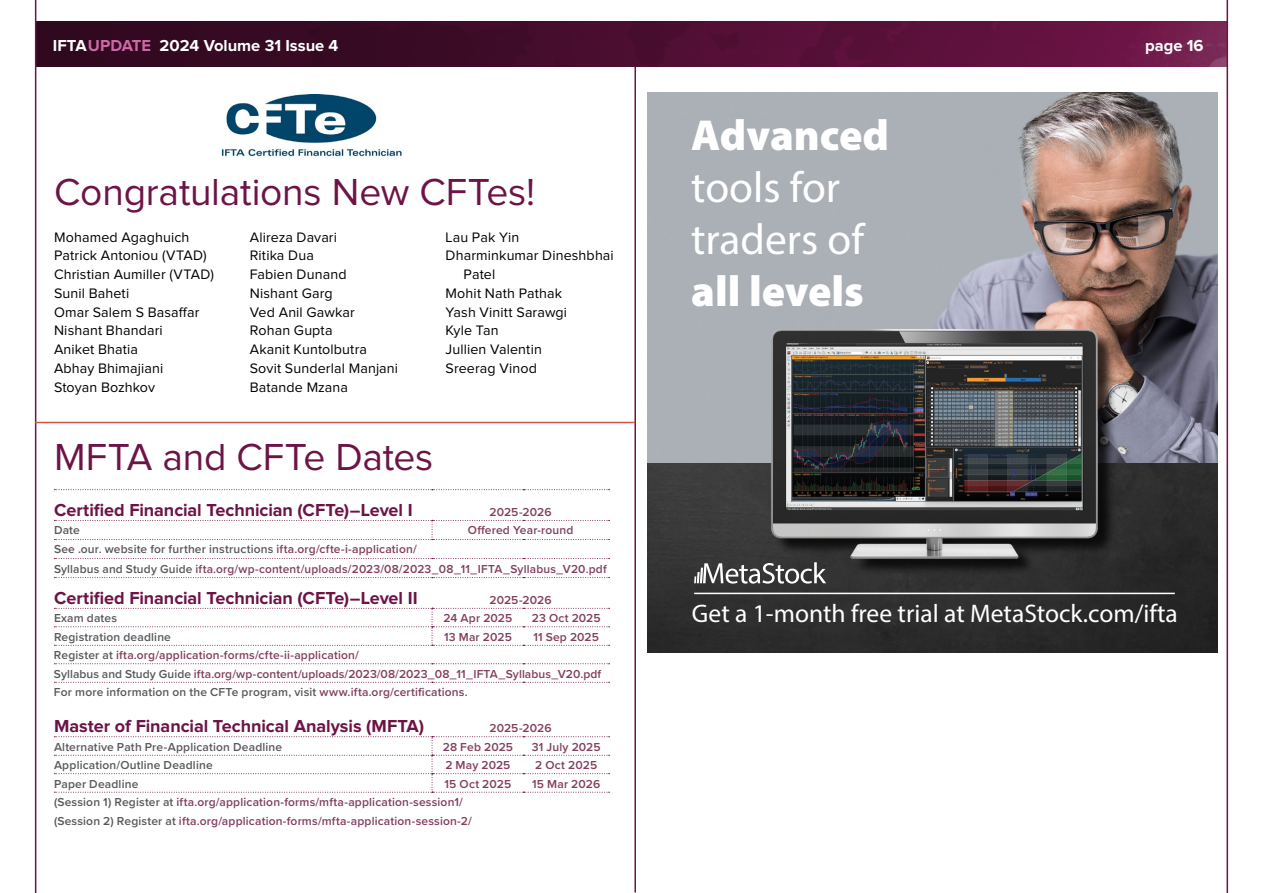
<style>
.page{position:relative;width:1263px;height:893px;background:#fff}
.page>*{position:absolute;margin:0;border:0;box-sizing:border-box;transform-origin:0 0}
.t1{font:900 43.5px "Myriad Pro";color:#fff}
.t2{font:43.5px/52.2px "Myriad Pro";color:#fff}
.t3{font:39px "Proxima Nova";letter-spacing:-.005em;color:#6d1446}
.t4{font:25.5px "Myriad Pro";color:#fff}
.t5{font:700 18px "Proxima Nova";letter-spacing:-.005em;color:#6d1446}
.t6{font:700 16.5px "Proxima Nova";color:#fff}
.t7{font:14.25px/18.8px "Proxima Nova";letter-spacing:.01em;color:#000}
.t8{font:600 12px/18.5px "Proxima Nova";letter-spacing:.015em;color:#823f5e}
.t9{font:600 12px "Proxima Nova";letter-spacing:.015em;color:#58595b}
.s1{color:#cd68a5}
.s2{color:#58595b}
</style>
<div class="page">
<img style="left:36px;top:22px;width:1190px;height:45px">
<hr style="left:35px;top:0;width:1px;height:893px;background:#6d1446">
<hr style="left:1226px;top:0;width:2px;height:893px;background:#6d1446">
<hr style="left:634px;top:67px;width:2px;height:825px;background:#6d1446">
<img style="left:221px;top:95px;width:181px;height:62px">
<svg style="left:54px;top:489px;width:556px;height:1px"></svg>
<svg style="left:54px;top:520px;width:556px;height:20px"></svg>
<svg style="left:54px;top:558px;width:556px;height:1px"></svg>
<svg style="left:54px;top:577px;width:556px;height:1px"></svg>
<svg style="left:54px;top:608px;width:556px;height:38px"></svg>
<svg style="left:54px;top:663px;width:556px;height:1px"></svg>
<svg style="left:54px;top:682px;width:556px;height:1px"></svg>
<svg style="left:54px;top:736px;width:556px;height:57px"></svg>
<hr style="left:35px;top:422px;width:600px;height:1px;background:#d75546">
<img style="left:648px;top:93px;width:570px;height:370px">
<img style="left:648px;top:463px;width:570px;height:189px">
<div style="left:774px;top:331px;width:342px;height:245px;background:#000;opacity:.75"></div>
<img style="left:768px;top:326px;width:333px;height:235px">
<svg style="left:694px;top:562px;width:132px;height:22px"></svg>
<hr style="left:694px;top:593px;width:481px;height:1px;background:#fff">
<h3 class="t6" style="left:53px;top:36px;width:287px">IFTA<span class="s1">UPDATE</span> 2024 Volume 31 Issue 4</h3>
<h3 class="t6" style="left:1145px;top:36px;width:60px">page 16</h3>
<h2 class="t3" style="left:54px;top:170px;width:482px">Congratulations New CFTes!</h2>
<p class="t7" style="left:54px;top:228px;width:161px">Mohamed Agaghuich<br>Patrick Antoniou (VTAD)<br>Christian Aumiller (VTAD)<br>Sunil Baheti<br>Omar Salem S Basaffar<br>Nishant Bhandari<br>Aniket Bhatia<br>Abhay Bhimajiani<br>Stoyan Bozhkov</p>
<p class="t7" style="left:250px;top:228px;width:150px">Alireza Davari<br>Ritika Dua<br>Fabien Dunand<br>Nishant Garg<br>Ved Anil Gawkar<br>Rohan Gupta<br>Akanit Kuntolbutra<br>Sovit Sunderlal Manjani<br>Batande Mzana</p>
<p class="t7" style="left:446px;top:228px;width:75px">Lau Pak Yin</p>
<p class="t7" style="left:446px;top:247px;width:170px">Dharminkumar Dineshbhai</p>
<p class="t7" style="left:464px;top:265px;width:33px">Patel</p>
<p class="t7" style="left:446px;top:284px;width:118px">Mohit Nath Pathak</p>
<p class="t7" style="left:446px;top:303px;width:123px">Yash Vinitt Sarawgi</p>
<p class="t7" style="left:446px;top:322px;width:54px">Kyle Tan</p>
<p class="t7" style="left:446px;top:340px;width:98px">Jullien Valentin</p>
<p class="t7" style="left:446px;top:359px;width:93px">Sreerag Vinod</p>
<h2 class="t3" style="left:54px;top:435px;width:381px">MFTA and CFTe Dates</h2>
<h3 class="t5" style="left:54px;top:500px;width:360px">Certified Financial Technician (CFTe)–Level I</h3>
<p class="t8" style="left:489px;top:502px;width:64px">2025-2026</p>
<p class="t9" style="left:54px;top:521px;width:27px">Date</p>
<p class="t8" style="left:468px;top:521px;width:107px">Offered Year-round</p>
<p class="t8" style="left:54px;top:540px;width:554px;line-height:19px"><span class="s2">See .our. website for further instructions</span> ifta.org/cfte-i-application/<br><span class="s2">Syllabus and Study Guide</span> ifta.org/wp-content/uploads/2023/08/2023_08_11_IFTA_Syllabus_V20.pdf</p>
<h3 class="t5" style="left:54px;top:588px;width:365px">Certified Financial Technician (CFTe)–Level II</h3>
<p class="t8" style="left:489px;top:590px;width:64px">2025-2026</p>
<p class="t9" style="left:54px;top:609px;width:65px">Exam dates</p>
<p class="t8" style="left:443px;top:609px;width:70px">24 Apr 2025</p>
<p class="t8" style="left:532px;top:609px;width:71px">23 Oct 2025</p>
<p class="t9" style="left:54px;top:628px;width:118px">Registration deadline</p>
<p class="t8" style="left:444px;top:627px;width:69px">13 Mar 2025</p>
<p class="t8" style="left:533px;top:627px;width:67px">11 Sep 2025</p>
<p class="t8" style="left:54px;top:646px;width:549px"><span class="s2">Register at</span> ifta.org/application-forms/cfte-ii-application/<br><span class="s2">Syllabus and Study Guide</span> ifta.org/wp-content/uploads/2023/08/2023_08_11_IFTA_Syllabus_V20.pdf<br><span class="s2">For more information on the CFTe program, visit</span> www.ifta.org/certifications.</p>
<h3 class="t5" style="left:54px;top:716px;width:372px">Master of Financial Technical Analysis (MFTA)</h3>
<p class="t8" style="left:489px;top:719px;width:64px">2025-2026</p>
<p class="t9" style="left:54px;top:738px;width:230px">Alternative Path Pre-Application Deadline</p>
<p class="t8" style="left:443px;top:737px;width:72px">28 Feb 2025</p>
<p class="t8" style="left:532px;top:737px;width:70px">31 July 2025</p>
<p class="t9" style="left:54px;top:756px;width:160px">Application/Outline Deadline</p>
<p class="t8" style="left:445px;top:756px;width:67px">2 May 2025</p>
<p class="t8" style="left:535px;top:756px;width:63px">2 Oct 2025</p>
<p class="t9" style="left:54px;top:775px;width:86px">Paper Deadline</p>
<p class="t8" style="left:445px;top:774px;width:68px">15 Oct 2025</p>
<p class="t8" style="left:532px;top:774px;width:70px">15 Mar 2026</p>
<p class="t8" style="left:54px;top:793px;width:419px"><span class="s2">(Session 1) Register at</span> ifta.org/application-forms/mfta-application-session1/ <span class="s2">(Session 2) Register at</span> ifta.org/application-forms/mfta-application-session-2/</p>
<h1 class="t1" style="left:691px;top:106px;width:199px">Advanced</h1>
<h1 class="t2" style="left:691px;top:161px;width:174px">tools for traders of</h1>
<h1 class="t1" style="left:691px;top:263px;width:174px">all levels</h1>
<h3 class="t4" style="left:692px;top:598px;width:487px">Get a 1-month free trial at MetaStock.com/ifta</h3>
</div>
